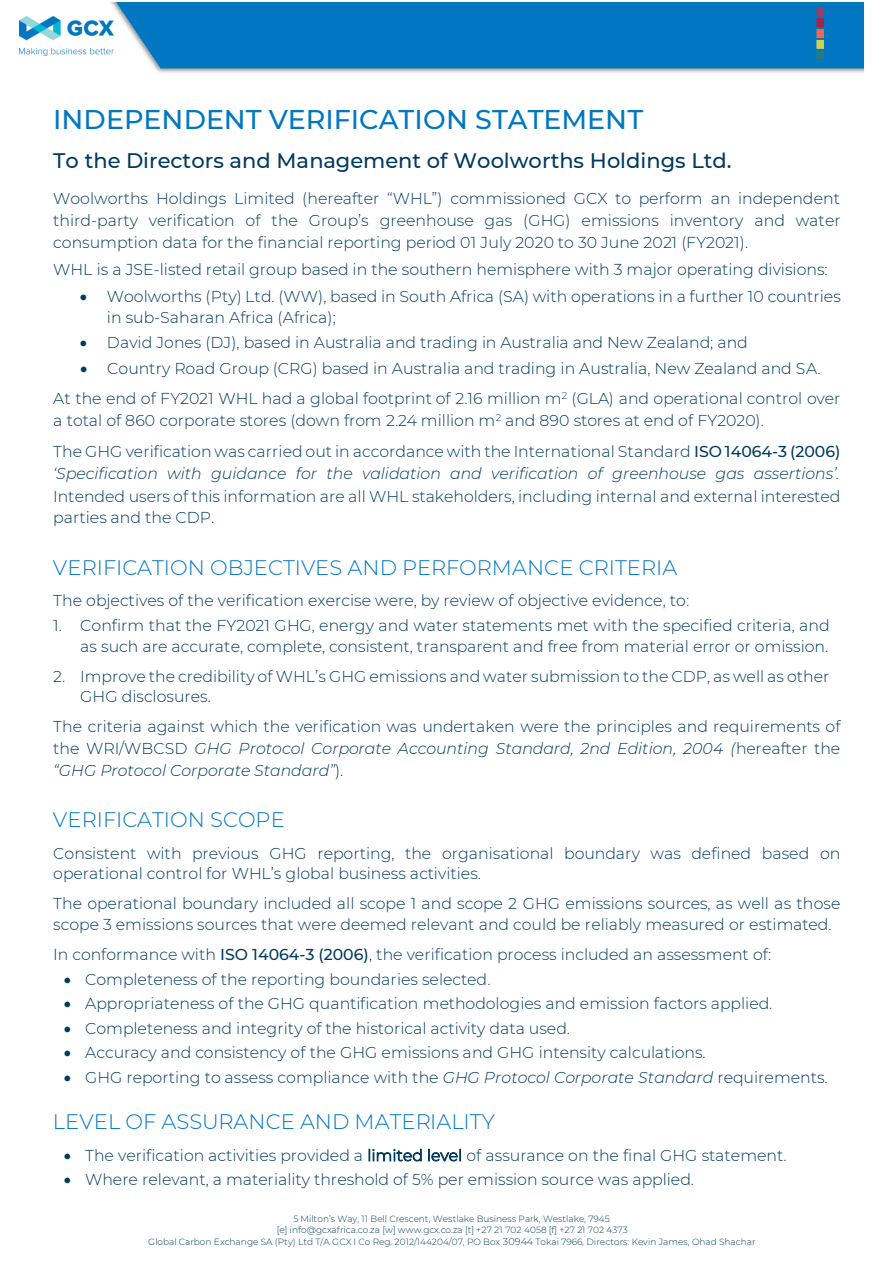
<style>
.page{position:relative;width:893px;height:1263px;background:#fff}
.page>*{position:absolute;margin:0;border:0;box-sizing:border-box;transform-origin:0 0}
.t1{font:500 27px "Montserrat";color:#0077c1}
.t2{font:300 21px "Montserrat";color:#0077c1}
.t3{font:500 21px "Montserrat";color:#003b60}
.t4{font:300 15.75px/22.2px "Montserrat";color:#003b60}
.t5{font:300 9px/11.4px "Montserrat";color:#003b60;text-align:center}
.s1{font-weight:500}
.s2{font-style:italic}
.s3{font-size:9.75px}
</style>
<div class="page">
<img style="left:110px;top:2px;width:753px;height:71px">
<img style="left:19px;top:16px;width:95px;height:40px">
<svg style="left:816px;top:8px;width:8px;height:52px"></svg>
<h1 class="t1" style="left:53px;top:103px;width:591px">INDEPENDENT VERIFICATION STATEMENT</h1>
<h2 class="t3" style="left:53px;top:148px;width:680px">To the Directors and Management of Woolworths Holdings Ltd.</h2>
<p class="t4" style="left:53px;top:187px;width:789px;text-align:justify">Woolworths Holdings Limited (hereafter “WHL”) commissioned GCX to perform an independent third-party verification of the Group’s greenhouse gas (GHG) emissions inventory and water consumption data for the financial reporting period 01 July 2020 to 30 June 2021 (FY2021).</p>
<p class="t4" style="left:53px;top:258px;width:776px">WHL is a JSE-listed retail group based in the southern hemisphere with 3 major operating divisions:</p>
<p class="t4" style="left:107px;top:285px;width:735px;line-height:21px;text-indent:-27px">• Woolworths (Pty) Ltd. (WW), based in South Africa (SA) with operations in a further 10 countries in sub-Saharan Africa (Africa);</p>
<p class="t4" style="left:80px;top:331px;width:669px">• David Jones (DJ), based in Australia and trading in Australia and New Zealand; and</p>
<p class="t4" style="left:80px;top:357px;width:742px">• Country Road Group (CRG) based in Australia and trading in Australia, New Zealand and SA.</p>
<p class="t4" style="left:53px;top:387px;width:788px">At the end of FY2021 WHL had a global footprint of 2.16 million m<sup>2</sup> (GLA) and operational control over a total of 860 corporate stores (down from 2.24 million m<sup>2</sup> and 890 stores at end of FY2020).</p>
<p class="t4" style="left:53px;top:441px;width:789px;text-align:justify">The GHG verification was carried out in accordance with the International Standard <span class="s1">ISO 14064-3 (2006) </span><span class="s2">‘Specification with guidance for the validation and verification of greenhouse gas assertions’.<br></span>Intended users of this information are all WHL stakeholders, including internal and external interested parties and the CDP.</p>
<h1 class="t2" style="left:53px;top:554px;width:626px">VERIFICATION OBJECTIVES AND PERFORMANCE CRITERIA</h1>
<p class="t4" style="left:53px;top:589px;width:637px">The objectives of the verification exercise were, by review of objective evidence, to:</p>
<p class="t4" style="left:53px;top:615px;width:778px;line-height:21px;text-align:right">1. Confirm that the FY2021 GHG, energy and water statements met with the specified criteria, and as such are accurate, complete, consistent, transparent and free from material error or omission.</p>
<p class="t4" style="left:80px;top:666px;width:750px;line-height:20.7px;text-indent:-27px">2. Improve the credibility of WHL’s GHG emissions and water submission to the CDP, as well as other<br>GHG disclosures.</p>
<p class="t4" style="left:53px;top:715px;width:789px;text-align:justify">The criteria against which the verification was undertaken were the principles and requirements of the WRI/WBCSD <span class="s2">GHG Protocol Corporate Accounting Standard, 2nd Edition, 2004 (</span>hereafter the <span class="s2">“GHG Protocol Corporate Standard”</span>).</p>
<h1 class="t2" style="left:53px;top:807px;width:233px">VERIFICATION SCOPE</h1>
<p class="t4" style="left:53px;top:843px;width:788px;line-height:20.5px">Consistent with previous GHG reporting, the organisational boundary was defined based on operational control for WHL’s global business activities.</p>
<p class="t4" style="left:53px;top:893px;width:789px;line-height:20.7px">The operational boundary included all scope 1 and scope 2 GHG emissions sources, as well as those scope 3 emissions sources that were deemed relevant and could be reliably measured or estimated.</p>
<p class="t4" style="left:53px;top:943px;width:719px">In conformance with <span class="s1">ISO 14064-3 (2006)</span>, the verification process included an assessment of:</p>
<p class="t4" style="left:64px;top:968px;width:428px">• Completeness of the reporting boundaries selected.</p>
<p class="t4" style="left:64px;top:993px;width:710px">• Appropriateness of the GHG quantification methodologies and emission factors applied.</p>
<p class="t4" style="left:64px;top:1017px;width:508px">• Completeness and integrity of the historical activity data used.</p>
<p class="t4" style="left:64px;top:1041px;width:643px">• Accuracy and consistency of the GHG emissions and GHG intensity calculations.</p>
<p class="t4" style="left:64px;top:1066px;width:765px">• GHG reporting to assess compliance with the <span class="s2">GHG Protocol Corporate Standard</span> requirements.</p>
<h1 class="t2" style="left:53px;top:1109px;width:444px">LEVEL OF ASSURANCE AND MATERIALITY</h1>
<p class="t4" style="left:64px;top:1144px;width:724px">• The verification activities provided a limited level of assurance on the final GHG statement.</p>
<p class="t4" style="left:64px;top:1169px;width:632px">• Where relevant, a materiality threshold of 5% per emission source was applied.</p>
<p class="t5" style="left:148px;top:1213px;width:609px">5 Milton’s Way, 11 Bell Crescent, Westlake Business Park, Westlake, 7945<br>[e] info@gcxafrica.co.za [w] www.gcx.co.za [t] +27 21 702 4058 [f] +27 21 702 4373<br>Global Carbon Exchange SA (Pty) Ltd T/A GCX I Co Reg. 2012/144204/07, PO Box <span class="s3">30944</span> Tokai 7966, Directors: Kevin James, Ohad Shachar</p>
</div>
